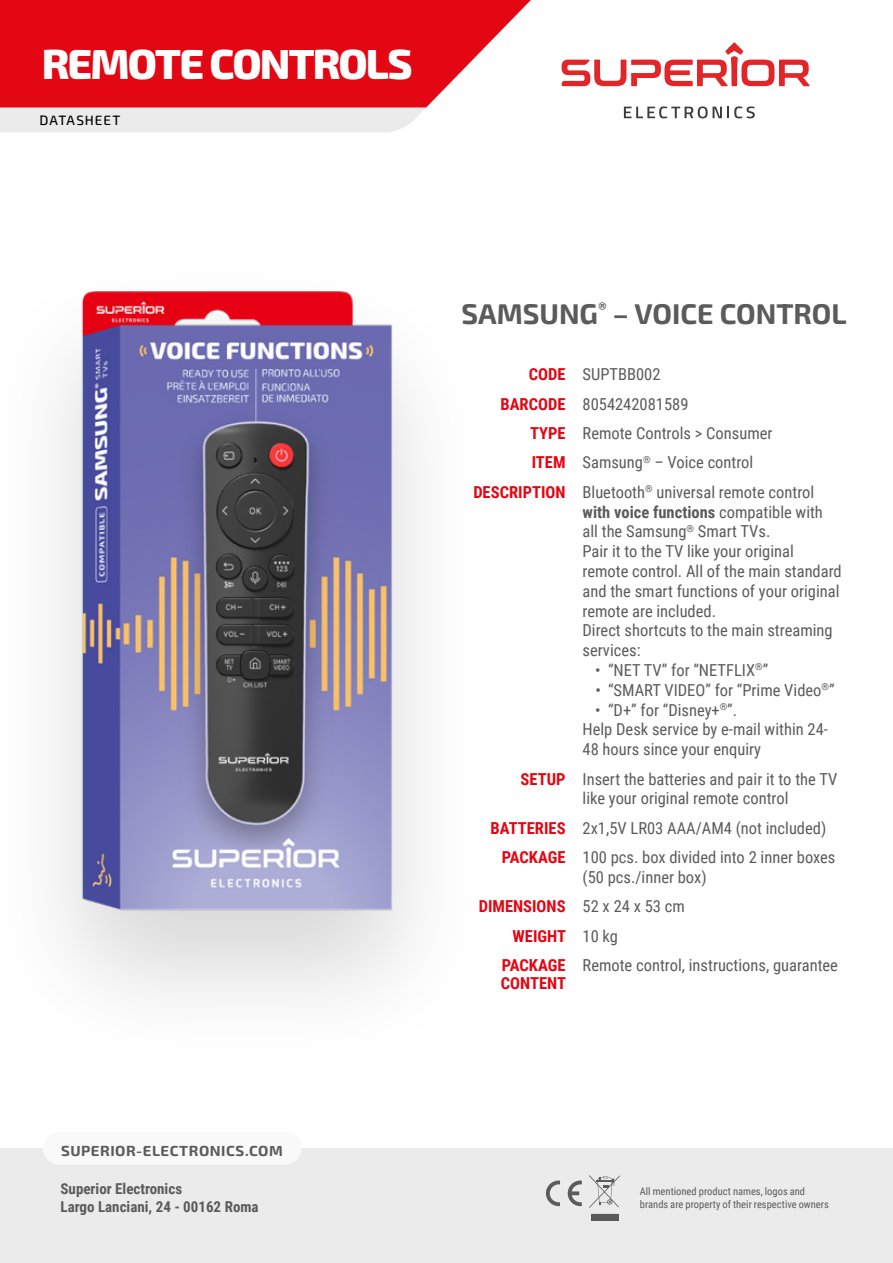
<style>
.page{position:relative;width:893px;height:1263px;background:#fff}
.page>*{position:absolute;margin:0;border:0;box-sizing:border-box;transform-origin:0 0}
.t1{font:800 42px "Exo 2";letter-spacing:-.045em;color:#fff}
.t2{font:700 28.5px "Exo 2";color:#5b5b5c}
.t3{font:16.5px/19.8px "Roboto Condensed";color:#5b5b5c}
.t4{font:700 16.5px "Roboto Condensed";color:#e30613}
.t5{font:700 15px/18px "Roboto Condensed";color:#5b5b5c}
.t6{font:700 14.55px "Exo 2";letter-spacing:.035em;color:#5b5b5c}
.t7{font:500 13.5px "Exo 2";letter-spacing:.07em;color:#000}
.t8{font:10.5px/12.6px "Roboto Condensed";color:#5b5b5c}
.s1{font-weight:700;color:#e30613}
.s2{font-weight:700}
.s3{font-weight:400;color:#5b5b5c}
</style>
<div class="page">
<svg style="left:0;top:0;width:531px;height:108px;background:#e51f2b"></svg>
<div style="left:0;top:108px;width:425px;height:24px;background:#ebebec"></div>
<div style="left:0;top:1148px;width:893px;height:115px;background:#ebebec"></div>
<svg style="left:546px;top:1180px;width:14px;height:26px"></svg>
<svg style="left:568px;top:1180px;width:14px;height:26px"></svg>
<svg style="left:589px;top:1175px;width:31px;height:45px"></svg>
<div style="left:43px;top:1131px;width:259px;height:34px;background:#f9f9f9;border-radius:17px"></div>
<svg style="left:562px;top:42px;width:248px;height:44px"></svg>
<svg style="left:624px;top:106px;width:131px;height:12px"></svg>
<img style="left:59px;top:291px;width:360px;height:682px">
<h1 class="t1" style="left:42px;top:35px;width:372px">REMOTE CONTROLS</h1>
<p class="t7" style="left:40px;top:111px;width:82px">DATASHEET</p>
<p class="t6" style="left:61px;top:1140px;width:223px">SUPERIOR-ELECTRONICS.COM</p>
<p class="t5" style="left:61px;top:1179px;width:200px">Superior Electronics<br>Largo Lanciani, 24 - 00162 Roma</p>
<h2 class="t2" style="left:461px;top:294px;width:387px">SAMSUNG<sup>®</sup> – VOICE CONTROL</h2>
<p class="t3" style="left:529px;top:364px;width:133px"><span class="s1">CODE</span> SUPTBB002</p>
<p class="t3" style="left:500px;top:393px;width:190px"><span class="s1">BARCODE</span> 8054242081589</p>
<p class="t3" style="left:530px;top:423px;width:244px"><span class="s1">TYPE</span> Remote Controls &gt; Consumer</p>
<p class="t3" style="left:532px;top:452px;width:223px"><span class="s1">ITEM</span> Samsung<sup>®</sup> – Voice control</p>
<p class="t3" style="left:473px;top:481px;width:342px"><span class="s1">DESCRIPTION</span> Bluetooth<sup>®</sup> universal remote control</p>
<p class="t3" style="left:583px;top:501px;width:261px"><span class="s2">with voice functions</span> compatible with all the Samsung<sup>®</sup> Smart TVs.<br>Pair it to the TV like your original remote control. All of the main standard and the smart functions of your original remote are included.<br>Direct shortcuts to the main streaming services:</p>
<p class="t3" style="left:595px;top:660px;width:175px">• “NET TV” for “NETFLIX<sup>®</sup>”</p>
<p class="t3" style="left:595px;top:679px;width:241px">• “SMART VIDEO” for “Prime Video<sup>®</sup>”</p>
<p class="t3" style="left:583px;top:699px;width:247px;text-indent:13px">• “D+” for “Disney+<sup>®</sup>”.<br>Help Desk service by e-mail within 24-<br>48 hours since your enquiry</p>
<p class="t3" style="left:583px;top:768px;width:256px;text-indent:-62px"><span class="s1">SETUP</span> Insert the batteries and pair it to the TV like your original remote control</p>
<p class="t3" style="left:502px;top:812px;width:335px;line-height:29.4px;text-indent:-11px"><span class="s1">BATTERIES</span> 2x1,5V LR03 AAA/AM4 (not included)<br><span class="s1">PACKAGE</span> 100 pcs. box divided into 2 inner boxes</p>
<p class="t3" style="left:583px;top:866px;width:125px">(50 pcs./inner box)</p>
<p class="t4" style="left:479px;top:895px;width:208px">DIMENSIONS <span class="s3">52 x 24 x 53 cm</span></p>
<p class="t4" style="left:513px;top:924px;width:107px">WEIGHT <span class="s3">10 kg</span></p>
<p class="t4" style="left:502px;top:954px;width:65px">PACKAGE</p>
<p class="t4" style="left:501px;top:972px;width:67px">CONTENT</p>
<p class="t3" style="left:583px;top:955px;width:257px">Remote control, instructions, guarantee</p>
<p class="t8" style="left:640px;top:1185px;width:191px">All mentioned product names, logos and brands are property of their respective owners</p>
</div>
